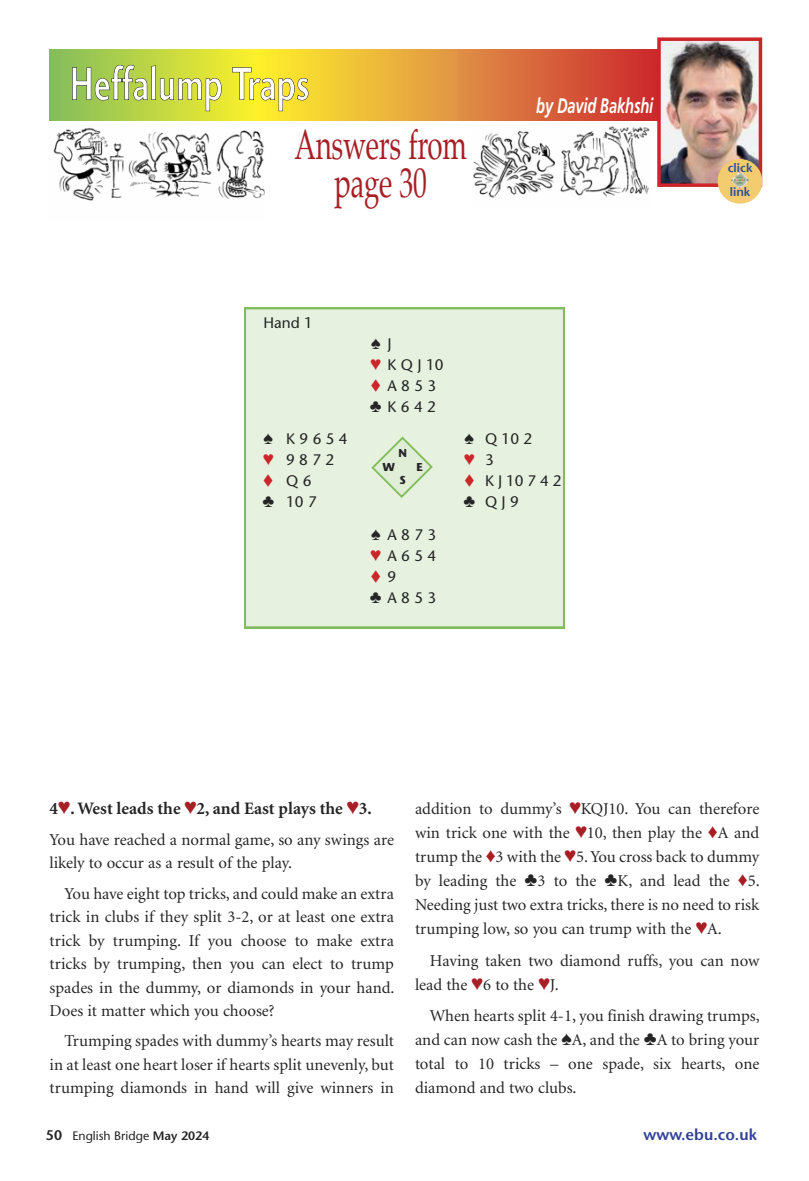
<style>
.page{position:relative;width:809px;height:1181px;background:#fff}
.page>*{position:absolute;margin:0;border:0;box-sizing:border-box;transform-origin:0 0}
.t1{font:42px/37.4px "Palatino";letter-spacing:-.01em;color:#a81e25;text-align:center;scale:.66 1}
.t2{font:italic 700 21px "Frutiger";letter-spacing:-.01em;color:#fff;scale:.7 1}
.t3{font:700 17.5px "Minion";color:#262526}
.t4{font:16.62px/24.2px "Minion";color:#262526;text-align:justify}
.t5{font:600 15.75px "Stone Sans Std";color:#304196}
.t6{font:500 15.22px/21px "Stone Sans Std";color:#262526}
.t7{font:500 12.25px "Stone Sans Std";color:#262526}
.t8{font:600 12.25px/23.8px "Stone Sans Std";color:#2d4e9e}
.t9{font:700 11.38px "Stone Sans Std";color:#262526}
.s1{color:#cc262a}
.s2{font-weight:600;font-size:14px}
.s3{font-weight:600}
</style>
<div class="page">
<div style="left:50px;top:50px;width:207px;height:71px;background:linear-gradient(to right,#83bc5c,#fdf02a)"></div>
<div style="left:255px;top:50px;width:210px;height:71px;background:linear-gradient(to right,#fff129,#e19246)"></div>
<div style="left:457px;top:50px;width:200px;height:71px;background:linear-gradient(to right,#e08f46,#cc292b)"></div>
<div style="left:244px;top:307px;width:321px;height:321px;background:#e6f2df"></div>
<svg style="left:72px;top:65px;width:236px;height:46px"></svg>
<img style="left:53px;top:127px;width:212px;height:74px">
<img style="left:473px;top:126px;width:177px;height:72px">
<img style="left:662px;top:42px;width:95px;height:140px">
<div style="left:657px;top:37px;width:105px;height:150px;border:4px solid #cc262a"></div>
<div style="left:717px;top:159px;width:45px;height:45px;background:#f3cc6f;border-radius:50%"></div>
<img style="left:731px;top:171px;width:18px;height:18px">
<svg style="left:370px;top:435px;width:64px;height:64px;background:#dbecd1"></svg>
<svg style="left:371px;top:338px;width:9px;height:11px"></svg>
<svg style="left:371px;top:359px;width:9px;height:11px"></svg>
<svg style="left:370px;top:401px;width:11px;height:11px"></svg>
<svg style="left:264px;top:433px;width:9px;height:11px"></svg>
<svg style="left:465px;top:433px;width:9px;height:11px"></svg>
<svg style="left:263px;top:454px;width:10px;height:11px"></svg>
<svg style="left:464px;top:454px;width:10px;height:11px"></svg>
<svg style="left:263px;top:496px;width:11px;height:11px"></svg>
<svg style="left:464px;top:496px;width:11px;height:11px"></svg>
<svg style="left:371px;top:529px;width:9px;height:11px"></svg>
<svg style="left:371px;top:550px;width:9px;height:11px"></svg>
<svg style="left:370px;top:592px;width:11px;height:11px"></svg>
<h1 class="t1" style="left:294px;top:130px;width:263px">Answers from page 30</h1>
<p class="t6" style="left:263px;top:314px;width:51px">Hand 1</p>
<p class="t6" style="left:387px;top:335px;width:57px">J<br>K Q J 10</p>
<p class="t6" style="left:370px;top:377px;width:68px;text-align:right"><span class="s1">▼</span> A 8 5 3<br>K 6 4 2</p>
<p class="t2" style="left:536px;top:97px;width:169px">by David Bakhshi</p>
<p class="t6" style="left:286px;top:430px;width:63px">K 9 6 5 4</p>
<p class="t6" style="left:485px;top:430px;width:49px">Q 10 2</p>
<p class="t6" style="left:286px;top:451px;width:50px">9 8 7 2</p>
<p class="t6" style="left:485px;top:451px;width:10px">3</p>
<p class="t6" style="left:263px;top:471px;width:50px"><span class="s1">▼</span> Q 6</p>
<p class="t6" style="left:463px;top:471px;width:99px"><span class="s1">▼</span> K J 10 7 4 2</p>
<p class="t6" style="left:286px;top:492px;width:32px">10 7</p>
<p class="t6" style="left:485px;top:492px;width:35px">Q J 9</p>
<p class="t6" style="left:387px;top:526px;width:50px">A 8 7 3<br>A 6 5 4</p>
<p class="t6" style="left:387px;top:568px;width:50px;text-indent:-17px"><span class="s1">▼</span> 9<br>A 8 5 3</p>
<p class="t9" style="left:398px;top:448px;width:10px">N</p>
<p class="t9" style="left:382px;top:462px;width:14px">W</p>
<p class="t9" style="left:416px;top:462px;width:8px">E</p>
<p class="t9" style="left:399px;top:476px;width:8px">S</p>
<p class="t8" style="left:727px;top:157px;width:26px">click link</p>
<p class="t3" style="left:50px;top:802px;width:323px">4 . West leads the 2, and East plays the 3.</p>
<p class="t4" style="left:50px;top:829px;width:346px;line-height:23.4px">You have reached a normal game, so any swings are likely to occur as a result of the play.</p>
<p class="t4" style="left:50px;top:883px;width:346px;line-height:23.4px;text-indent:15px">You have eight top tricks, and could make an extra trick in clubs if they split 3-2, or at least one extra trick by trumping. If you choose to make extra tricks by trumping, then you can elect to trump spades in the dummy, or diamonds in your hand.<br>Does it matter which you choose?</p>
<p class="t4" style="left:50px;top:1031px;width:346px;line-height:23.4px;text-indent:15px">Trumping spades with dummy’s hearts may result in at least one heart loser if hearts split unevenly, but trumping diamonds in hand will give winners in</p>
<p class="t4" style="left:415px;top:797px;width:346px">addition to dummy’s KQJ10. You can therefore win trick one with the 10, then play the A and trump the 3 with the 5. You cross back to dummy by leading the</p>
<p class="t4" style="left:415px;top:870px;width:346px;text-indent:202px">K, and lead the 5.<br>Needing just two extra tricks, there is no need to risk trumping low, so you can trump with the A.</p>
<p class="t4" style="left:415px;top:949px;width:346px;text-indent:15px">Having taken two diamond ruffs, you can now lead the 6 to the J.</p>
<p class="t4" style="left:415px;top:1005px;width:346px;text-indent:15px">When hearts split 4-1, you finish drawing trumps, and can now cash the A, and the A to bring your total to 10 tricks – one spade, six hearts, one diamond and two clubs.</p>
<p class="t4" style="left:537px;top:870px;width:60px">3 to the</p>
<p class="t7" style="left:46px;top:1130px;width:165px"><span class="s2">50</span> English Bridge <span class="s3">May 2024</span></p>
<p class="t5" style="left:643px;top:1128px;width:115px">www.ebu.co.uk</p>
</div>
